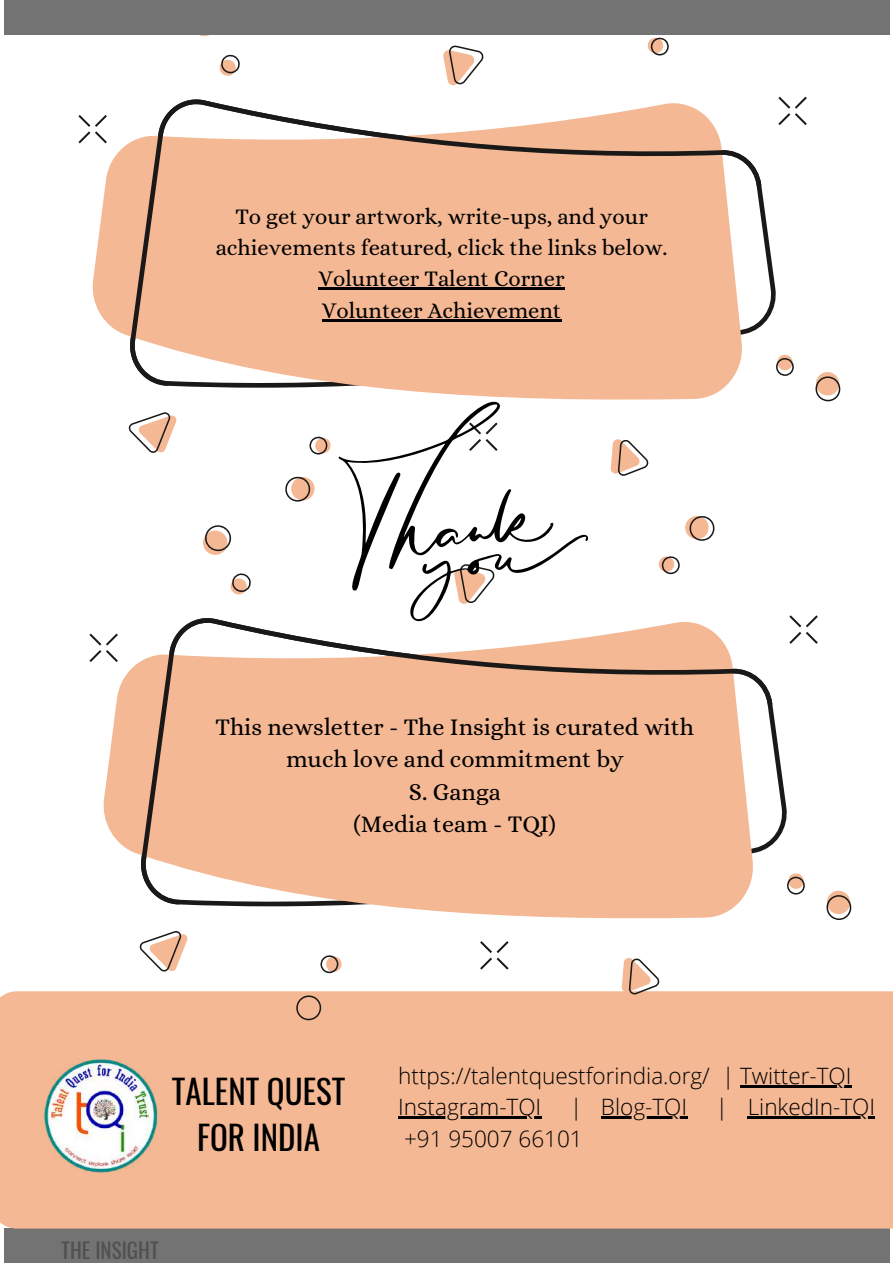
<style>
.page{position:relative;width:893px;height:1264px;background:#fff}
.page>*{position:absolute;margin:0;border:0;box-sizing:border-box;transform-origin:0 0}
.t1{font:33px/46px "Oswald";color:#000;text-align:center}
.t2{font:24.15px/32.5px "Alice";color:#000;text-align:center}
.t3{font:22.5px/31.5px "Alice";color:#000;text-align:center}
.t4{font:300 22.5px/31.5px "Open Sans";color:#000}
.t5{font:21.15px "Oswald";color:#505050}
</style>
<div class="page">
<svg style="left:778px;top:354px;width:16px;height:22px"></svg>
<svg style="left:815px;top:372px;width:25px;height:29px"></svg>
<svg style="left:285px;top:476px;width:24px;height:26px"></svg>
<svg style="left:647px;top:37px;width:22px;height:18px"></svg>
<svg style="left:610px;top:439px;width:38px;height:37px"></svg>
<svg style="left:128px;top:412px;width:49px;height:41px"></svg>
<svg style="left:443px;top:45px;width:40px;height:41px"></svg>
<svg style="left:219px;top:54px;width:21px;height:22px"></svg>
<svg style="left:199px;top:35px;width:10px;height:2px"></svg>
<svg style="left:778px;top:97px;width:28px;height:28px"></svg>
<svg style="left:78px;top:115px;width:12px;height:28px"></svg>
<svg style="left:90px;top:115px;width:636px;height:285px"></svg>
<svg style="left:129px;top:99px;width:632px;height:287px;fill:#f4b894"></svg>
<div style="left:4px;top:0;width:885px;height:35px;background:#737373"></div>
<div style="left:4px;top:1228px;width:885px;height:34px;background:#737373"></div>
<div style="left:0;top:991px;width:892px;height:237px;background:#f4b894"></div>
<hr style="left:740px;top:1084px;width:111px;height:3px;background:#000">
<hr style="left:398px;top:1116px;width:143px;height:2px;background:#000">
<hr style="left:601px;top:1116px;width:86px;height:2px;background:#000">
<hr style="left:747px;top:1116px;width:128px;height:2px;background:#000">
<img style="left:41px;top:1058px;width:118px;height:115px">
<svg style="left:789px;top:873px;width:16px;height:21px"></svg>
<svg style="left:826px;top:890px;width:25px;height:30px"></svg>
<svg style="left:320px;top:955px;width:22px;height:18px"></svg>
<svg style="left:296px;top:994px;width:31px;height:26px"></svg>
<svg style="left:658px;top:556px;width:22px;height:18px"></svg>
<svg style="left:685px;top:516px;width:29px;height:25px"></svg>
<svg style="left:621px;top:957px;width:38px;height:37px"></svg>
<svg style="left:139px;top:931px;width:49px;height:41px"></svg>
<svg style="left:230px;top:573px;width:21px;height:22px"></svg>
<svg style="left:203px;top:525px;width:28px;height:30px"></svg>
<svg style="left:789px;top:615px;width:28px;height:29px"></svg>
<svg style="left:89px;top:633px;width:12px;height:29px"></svg>
<svg style="left:480px;top:941px;width:28px;height:28px"></svg>
<svg style="left:101px;top:633px;width:636px;height:286px"></svg>
<svg style="left:140px;top:618px;width:632px;height:286px;background:#efbc9e"></svg>
<svg style="left:309px;top:368px;width:272px;height:264px"></svg>
<svg style="left:402px;top:498px;width:187px;height:162px"></svg>
<hr style="left:318px;top:287px;width:246px;height:3px;background:#000">
<hr style="left:322px;top:319px;width:239px;height:2px;background:#000">
<p class="t3" style="left:216px;top:200px;width:453px">To get your artwork, write-ups, and your achievements featured, click the links below.<br>Volunteer Talent Corner<br>Volunteer Achievement</p>
<p class="t2" style="left:215px;top:710px;width:480px">This newsletter - The Insight is curated with much love and commitment by<br>S. Ganga<br>(Media team - TQI)</p>
<h1 class="t1" style="left:172px;top:1066px;width:175px">TALENT QUEST<br>FOR INDIA</h1>
<p class="t5" style="left:61px;top:1233px;width:99px">THE INSIGHT</p>
<p class="t4" style="left:398px;top:1059px;width:454px">https://talentquestforindia.org/ | Twitter-TQI<br>Instagram-TQI</p>
<p class="t4" style="left:570px;top:1090px;width:118px">| Blog-TQI</p>
<p class="t4" style="left:715px;top:1090px;width:161px">| LinkedIn-TQI</p>
<p class="t4" style="left:404px;top:1122px;width:180px">+91 95007 66101</p>
</div>
